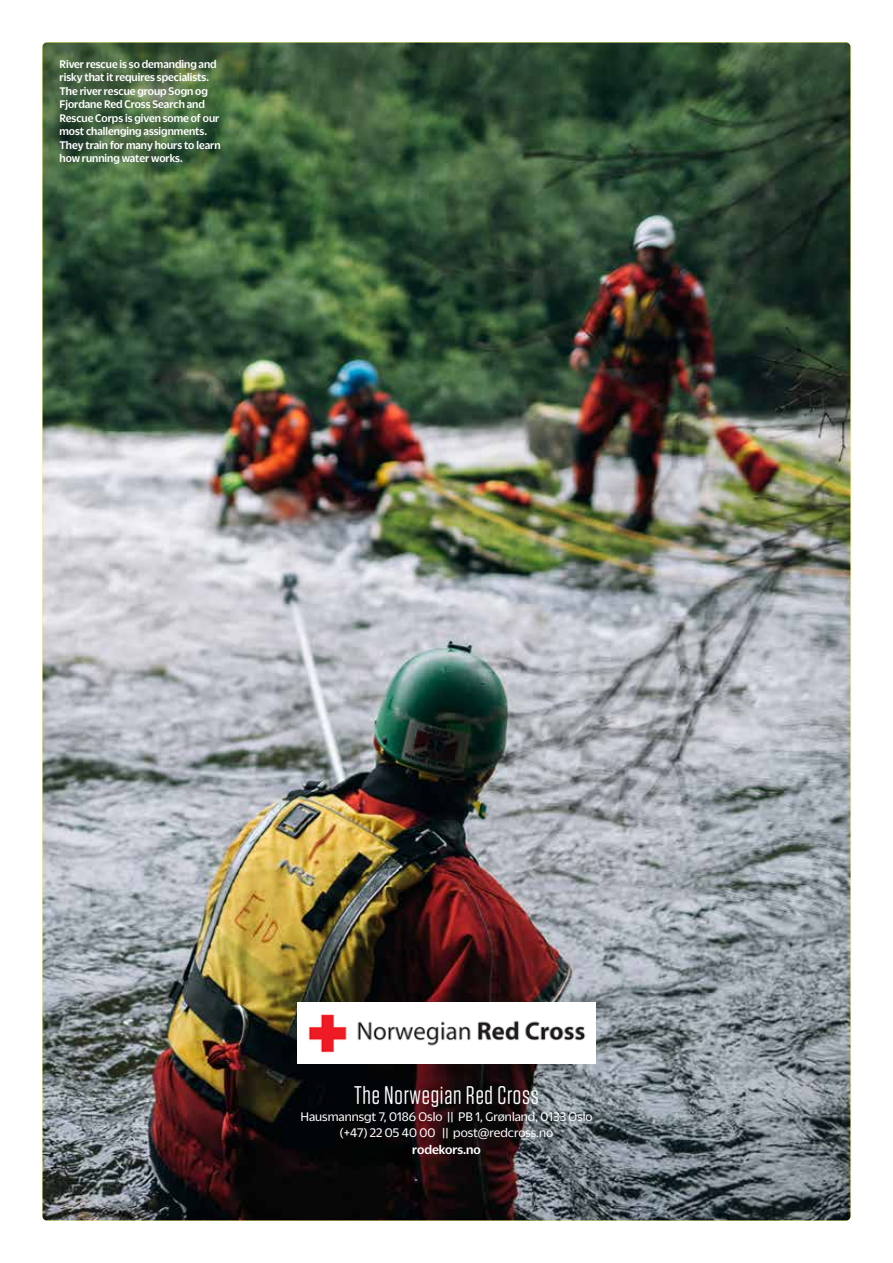
<style>
.page{position:relative;width:893px;height:1263px;background:#fff}
.page>*{position:absolute;margin:0;border:0;box-sizing:border-box;transform-origin:0 0}
.t1{font:25.5px "Tungsten Rounded";letter-spacing:.03em;color:#fff}
.t2{font:13.5px/16.5px "Duplicate Sans";color:#fff;text-align:center}
.t3{font:500 13.5px "Duplicate Sans";color:#fff}
.t4{font:500 12px/13.5px "Duplicate Sans";color:#fff;scale:.95 1}
</style>
<div class="page">
<img style="left:43px;top:43px;width:807px;height:1177px">
<img style="left:298px;top:1002px;width:297px;height:61px">
<p class="t4" style="left:60px;top:56px;width:171px">River rescue is so demanding and risky that it requires specialists.<br>The river rescue group Sogn og<br>Fjordane Red Cross Search and<br>Rescue Corps is given some of our most challenging assignments.<br>They train for many hours to learn how running water works.</p>
<h1 class="t1" style="left:354px;top:1082px;width:186px">The Norwegian Red Cross</h1>
<p class="t2" style="left:300px;top:1107px;width:294px">Hausmannsgt 7, 0186 Oslo || PB 1, Grønland, 0133 Oslo (+47) 22 05 40 00 || post@redcross.no</p>
<p class="t3" style="left:412px;top:1140px;width:70px">rodekors.no</p>
</div>
